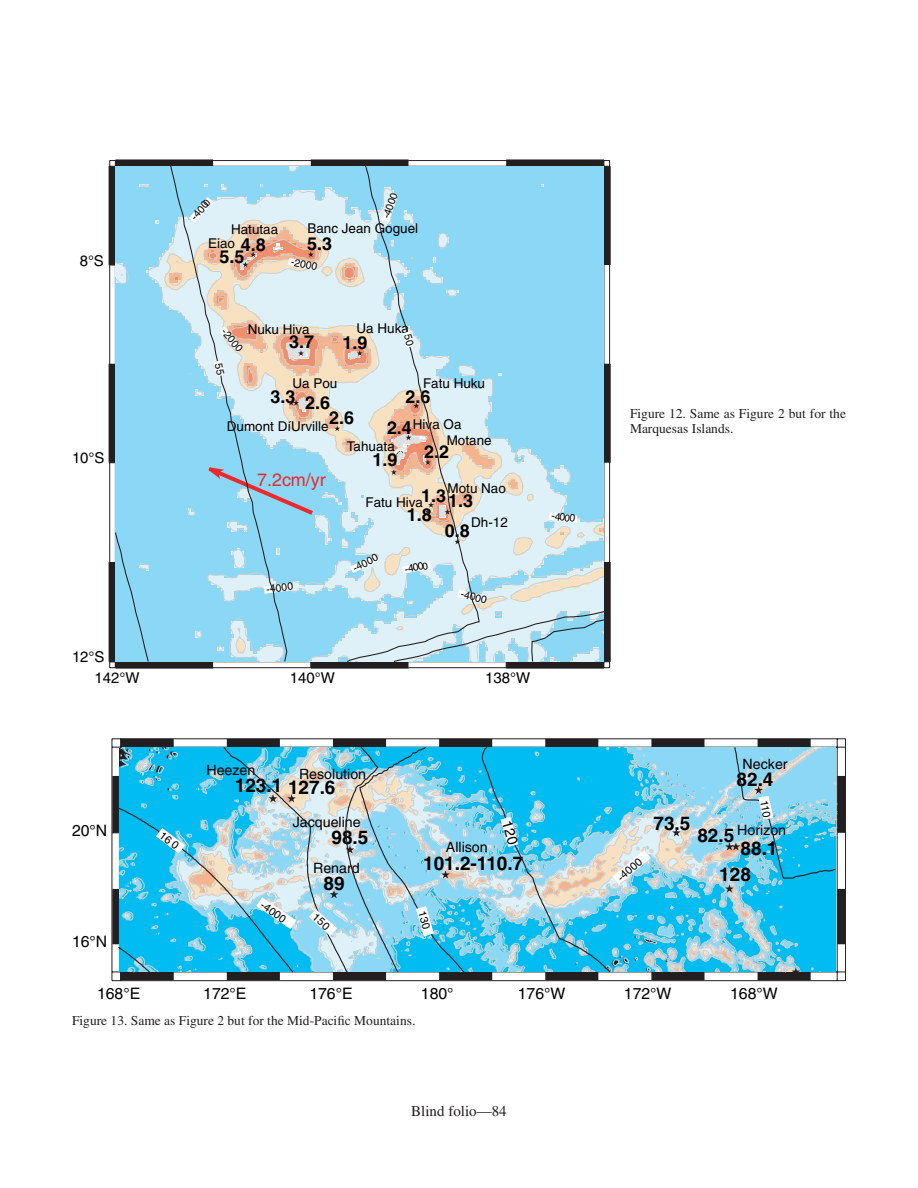
<style>
.page{position:relative;width:918px;height:1188px;background:#fff}
.page>*{position:absolute;margin:0;border:0;box-sizing:border-box;transform-origin:0 0}
.t1{font:700 18.9px "Helvetica";color:#000}
.t2{font:700 18px/16.8px "Helvetica";color:#000}
.t3{font:18px "Helvetica";color:#ec2a2d}
.t4{font:15.75px "Helvetica";color:#000}
.t5{font:15px "Helvetica";color:#000}
.t6{font:15px "Times";color:#231f20}
.t7{font:14.25px "Helvetica";color:#000}
.t8{font:13.5px "Helvetica";color:#000}
.t9{font:13.5px/15px "Times";color:#231f20}
.t10{font:11.1px "Helvetica";color:#000}
.t11{font:10.5px "Helvetica";color:#000}
.s1{font-size:9.75px}
</style>
<div class="page">
<svg style="left:110px;top:662px;width:5px;height:5px"></svg>
<hr style="left:110px;top:160px;width:500px;height:1px;background:#231f20">
<hr style="left:110px;top:667px;width:500px;height:1px;background:#231f20">
<hr style="left:609px;top:161px;width:1px;height:507px;background:#231f20">
<hr style="left:604px;top:161px;width:1px;height:507px;background:#231f20">
<hr style="left:109px;top:161px;width:1px;height:507px;background:#231f20">
<div style="left:506px;top:159px;width:98px;height:8px;background:#231f20"></div>
<div style="left:506px;top:661px;width:98px;height:8px;background:#231f20"></div>
<div style="left:311px;top:159px;width:98px;height:8px;background:#231f20"></div>
<div style="left:311px;top:661px;width:98px;height:8px;background:#231f20"></div>
<div style="left:115px;top:159px;width:98px;height:8px;background:#231f20"></div>
<div style="left:115px;top:661px;width:98px;height:8px;background:#231f20"></div>
<div style="left:603px;top:166px;width:8px;height:99px;background:#231f20"></div>
<div style="left:109px;top:166px;width:7px;height:99px;background:#231f20"></div>
<div style="left:603px;top:364px;width:8px;height:99px;background:#231f20"></div>
<div style="left:109px;top:364px;width:7px;height:99px;background:#231f20"></div>
<div style="left:603px;top:562px;width:8px;height:100px;background:#231f20"></div>
<div style="left:109px;top:562px;width:7px;height:100px;background:#231f20"></div>
<svg style="left:114px;top:165px;width:491px;height:498px;background:#afdaea"></svg>
<svg style="left:454px;top:539px;width:6px;height:5px"></svg>
<svg style="left:425px;top:502px;width:26px;height:16px"></svg>
<svg style="left:349px;top:350px;width:14px;height:10px"></svg>
<svg style="left:413px;top:403px;width:6px;height:5px"></svg>
<svg style="left:334px;top:426px;width:6px;height:5px"></svg>
<svg style="left:288px;top:397px;width:23px;height:15px"></svg>
<svg style="left:286px;top:342px;width:24px;height:18px"></svg>
<svg style="left:288px;top:252px;width:29px;height:19px"></svg>
<svg style="left:240px;top:252px;width:17px;height:18px"></svg>
<hr style="left:112px;top:738px;width:734px;height:1px;background:#231f20">
<hr style="left:112px;top:747px;width:734px;height:1px;background:#231f20">
<hr style="left:112px;top:980px;width:734px;height:1px;background:#231f20">
<hr style="left:112px;top:972px;width:734px;height:1px;background:#231f20">
<hr style="left:845px;top:739px;width:1px;height:242px;background:#231f20">
<hr style="left:837px;top:739px;width:1px;height:242px;background:#231f20">
<hr style="left:112px;top:739px;width:1px;height:242px;background:#231f20">
<hr style="left:120px;top:739px;width:1px;height:242px;background:#231f20">
<div style="left:758px;top:739px;width:53px;height:8px;background:#231f20"></div>
<div style="left:758px;top:972px;width:53px;height:8px;background:#231f20"></div>
<div style="left:651px;top:739px;width:54px;height:8px;background:#231f20"></div>
<div style="left:651px;top:972px;width:54px;height:8px;background:#231f20"></div>
<div style="left:545px;top:739px;width:53px;height:8px;background:#231f20"></div>
<div style="left:545px;top:972px;width:53px;height:8px;background:#231f20"></div>
<div style="left:439px;top:739px;width:53px;height:8px;background:#231f20"></div>
<div style="left:439px;top:972px;width:53px;height:8px;background:#231f20"></div>
<div style="left:333px;top:739px;width:53px;height:8px;background:#231f20"></div>
<div style="left:333px;top:972px;width:53px;height:8px;background:#231f20"></div>
<div style="left:227px;top:739px;width:53px;height:8px;background:#231f20"></div>
<div style="left:227px;top:972px;width:53px;height:8px;background:#231f20"></div>
<div style="left:121px;top:739px;width:53px;height:8px;background:#231f20"></div>
<div style="left:121px;top:972px;width:53px;height:8px;background:#231f20"></div>
<div style="left:837px;top:776px;width:9px;height:57px;background:#231f20"></div>
<div style="left:112px;top:776px;width:9px;height:57px;background:#231f20"></div>
<div style="left:837px;top:889px;width:9px;height:55px;background:#231f20"></div>
<div style="left:112px;top:889px;width:9px;height:55px;background:#231f20"></div>
<svg style="left:117px;top:746px;width:720px;height:228px;background:#67c8e5"></svg>
<svg style="left:391px;top:432px;width:40px;height:43px;background:#e7b49e"></svg>
<svg style="left:403px;top:331px;width:11px;height:17px"></svg>
<svg style="left:214px;top:360px;width:10px;height:16px"></svg>
<svg style="left:754px;top:786px;width:20px;height:34px"></svg>
<svg style="left:500px;top:817px;width:18px;height:30px"></svg>
<svg style="left:309px;top:909px;width:28px;height:27px"></svg>
<svg style="left:156px;top:828px;width:29px;height:26px"></svg>
<svg style="left:416px;top:906px;width:18px;height:30px"></svg>
<p class="t5" style="left:80px;top:255px;width:26px">8°S</p>
<p class="t5" style="left:72px;top:453px;width:34px">10°S</p>
<p class="t5" style="left:72px;top:652px;width:34px">12°S</p>
<p class="t11" style="left:190px;top:216px;width:25px;rotate:-49deg">-400<span class="s1">0</span></p>
<p class="t11" style="left:382px;top:217px;width:28px;rotate:-71deg">-4000</p>
<p class="t8" style="left:231px;top:224px;width:49px">Hatutaa</p>
<p class="t8" style="left:307px;top:223px;width:112px">Banc Jean Goguel</p>
<p class="t8" style="left:208px;top:238px;width:28px">Eiao</p>
<h2 class="t2" style="left:241px;top:238px;width:26px">4.8</h2>
<h2 class="t2" style="left:307px;top:237px;width:26px">5.3</h2>
<h2 class="t2" style="left:220px;top:250px;width:26px">5.5</h2>
<p class="t11" style="left:292px;top:257px;width:28px;rotate:12deg">-2000</p>
<p class="t8" style="left:248px;top:324px;width:64px">Nuku Hiva</p>
<p class="t11" style="left:227px;top:327px;width:28px;rotate:50deg">-2000</p>
<h2 class="t2" style="left:289px;top:335px;width:26px">3.7</h2>
<p class="t8" style="left:357px;top:324px;width:54px">Ua Huka</p>
<h2 class="t2" style="left:342px;top:336px;width:26px">1.9</h2>
<p class="t8" style="left:292px;top:378px;width:46px">Ua Pou</p>
<p class="t8" style="left:423px;top:378px;width:64px">Fatu Huku</p>
<p class="t8" style="left:227px;top:421px;width:103px">Dumont DíUrville</p>
<h2 class="t2" style="left:305px;top:396px;width:26px">2.6</h2>
<h2 class="t2" style="left:406px;top:390px;width:26px">2.6</h2>
<h2 class="t2" style="left:329px;top:411px;width:26px">2.6</h2>
<h2 class="t2" style="left:270px;top:390px;width:26px">3.3</h2>
<p class="t8" style="left:413px;top:419px;width:50px">Hiva Oa</p>
<h2 class="t2" style="left:387px;top:421px;width:26px">2.4</h2>
<p class="t8" style="left:447px;top:435px;width:46px">Motane</p>
<p class="t8" style="left:347px;top:442px;width:49px">Tahuata</p>
<h2 class="t2" style="left:424px;top:445px;width:26px">2.2</h2>
<h2 class="t2" style="left:373px;top:453px;width:26px">1.9</h2>
<h2 class="t3" style="left:257px;top:473px;width:70px">7.2cm/yr</h2>
<p class="t11" style="left:266px;top:585px;width:28px;rotate:-7deg">-4000</p>
<p class="t8" style="left:448px;top:483px;width:60px">Motu Nao</p>
<h2 class="t2" style="left:407px;top:492px;width:68px;text-indent:14px">1.31.3<br>1.8</h2>
<p class="t8" style="left:366px;top:497px;width:59px">Fatu Hiva</p>
<p class="t8" style="left:471px;top:517px;width:38px">Dh-12</p>
<h2 class="t2" style="left:445px;top:524px;width:26px">0.8</h2>
<p class="t11" style="left:352px;top:565px;width:28px;rotate:-26deg">-4000</p>
<p class="t11" style="left:404px;top:565px;width:25px;rotate:-10deg">-400<span class="s1">0</span></p>
<p class="t11" style="left:462px;top:589px;width:28px;rotate:15deg">-4000</p>
<p class="t5" style="left:95px;top:673px;width:47px">142°W</p>
<p class="t5" style="left:290px;top:673px;width:47px">140°W</p>
<p class="t5" style="left:485px;top:673px;width:47px">138°W</p>
<p class="t11" style="left:552px;top:512px;width:25px;rotate:7deg">-40<span class="s1">0</span>0</p>
<p class="t4" style="left:72px;top:824px;width:37px">20°N</p>
<p class="t4" style="left:72px;top:936px;width:37px">16°N</p>
<p class="t7" style="left:206px;top:765px;width:50px">Heezen</p>
<p class="t7" style="left:299px;top:769px;width:69px">Resolution</p>
<h1 class="t1" style="left:235px;top:780px;width:102px">123.1 127.6</h1>
<p class="t7" style="left:293px;top:817px;width:69px">Jacqueline</p>
<h1 class="t1" style="left:331px;top:830px;width:38px">98.5</h1>
<p class="t7" style="left:313px;top:863px;width:48px">Renard</p>
<p class="t10" style="left:264px;top:901px;width:30px;rotate:34deg">-4000</p>
<h1 class="t1" style="left:324px;top:877px;width:23px">89</h1>
<p class="t7" style="left:446px;top:842px;width:43px">Allison</p>
<h1 class="t1" style="left:423px;top:856px;width:102px">101.2-110.7</h1>
<p class="t9" style="left:630px;top:407px;width:217px">Figure 12. Same as Figure 2 but for the<br>Marquesas Islands.</p>
<p class="t7" style="left:743px;top:759px;width:47px">Necker</p>
<h1 class="t1" style="left:737px;top:772px;width:38px">82.4</h1>
<p class="t10" style="left:616px;top:876px;width:30px;rotate:-40deg">-4000</p>
<h1 class="t1" style="left:654px;top:816px;width:38px">73.5</h1>
<p class="t7" style="left:737px;top:825px;width:50px">Horizon</p>
<h1 class="t1" style="left:697px;top:829px;width:38px">82.5</h1>
<h1 class="t1" style="left:741px;top:842px;width:38px">88.1</h1>
<h1 class="t1" style="left:719px;top:867px;width:33px">128</h1>
<p class="t4" style="left:97px;top:988px;width:45px">168°E</p>
<p class="t4" style="left:203px;top:988px;width:45px">172°E</p>
<p class="t4" style="left:309px;top:988px;width:45px">176°E</p>
<p class="t4" style="left:421px;top:988px;width:34px">180°</p>
<p class="t4" style="left:518px;top:988px;width:49px">176°W</p>
<p class="t4" style="left:624px;top:988px;width:49px">172°W</p>
<p class="t4" style="left:730px;top:988px;width:49px">168°W</p>
<p class="t9" style="left:72px;top:1015px;width:345px">Figure 13. Same as Figure 2 but for the Mid-Pacific Mountains.</p>
<p class="t6" style="left:411px;top:1105px;width:97px">Blind folio—84</p>
</div>
